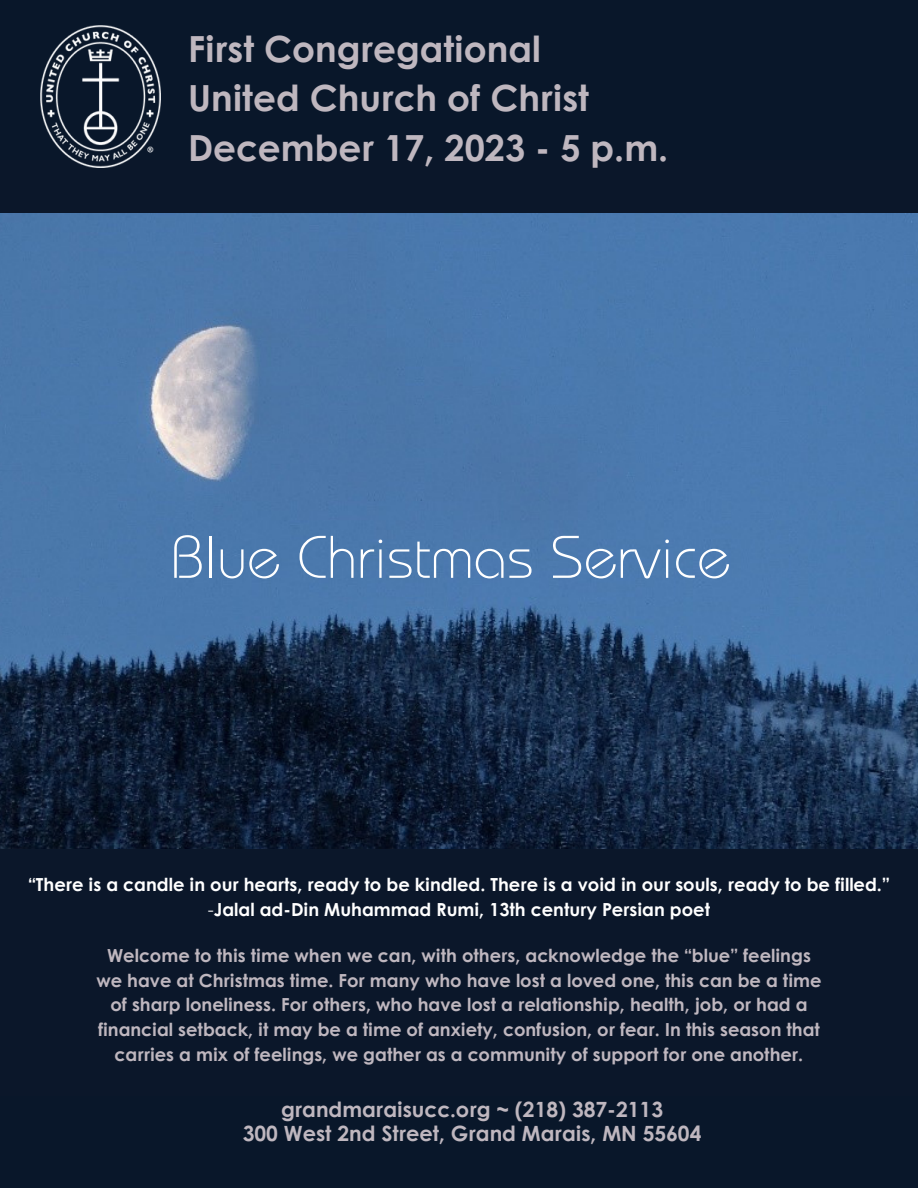
<style>
.page{position:relative;width:918px;height:1188px;background:#0b172a}
.page>*{position:absolute;margin:0;border:0;box-sizing:border-box;transform-origin:0 0}
.t1{font:300 60px "Bauhaus Pro";color:#fff}
.t2{font:700 36px "Century Gothic";color:#bfb7bf}
.t3{font:700 21px "Century Gothic";color:#bfb7bf}
.t4{font:700 18px/24.8px "Century Gothic";color:#bfb7bf;text-align:center}
.t5{font:700 18px "Century Gothic";color:#fff}
.s1{font-weight:400}
</style>
<div class="page">
<img style="left:41px;top:26px;width:120px;height:142px">
<img style="left:0;top:214px;width:918px;height:634px">
<p class="t2" style="left:188px;top:21px;width:354px">First Congregational</p>
<p class="t2" style="left:188px;top:71px;width:402px">United Church of Christ</p>
<p class="t2" style="left:188px;top:120px;width:482px">December 17, 2023 - 5 p.m.</p>
<p class="t1" style="left:170px;top:536px;width:562px">Blue Christmas Service</p>
<p class="t5" style="left:28px;top:871px;width:863px">“There is a candle in our hearts, ready to be kindled. There is a void in our souls, ready to be filled.”</p>
<p class="t5" style="left:208px;top:896px;width:504px"><span class="s1">-</span>Jalal ad-Din Muhammad Rumi, 13th century Persian poet</p>
<p class="t4" style="left:96px;top:942px;width:727px">Welcome to this time when we can, with others, acknowledge the “blue” feelings we have at Christmas time. For many who have lost a loved one, this can be a time of sharp loneliness. For others, who have lost a relationship, health, job, or had a financial setback, it may be a time of anxiety, confusion, or fear. In this season that carries a mix of feelings, we gather as a community of support for one another.</p>
<p class="t3" style="left:281px;top:1093px;width:384px">grandmaraisucc.org ~ (218) 387-2113</p>
<p class="t3" style="left:243px;top:1117px;width:460px">300 West 2nd Street, Grand Marais, MN 55604</p>
</div>
